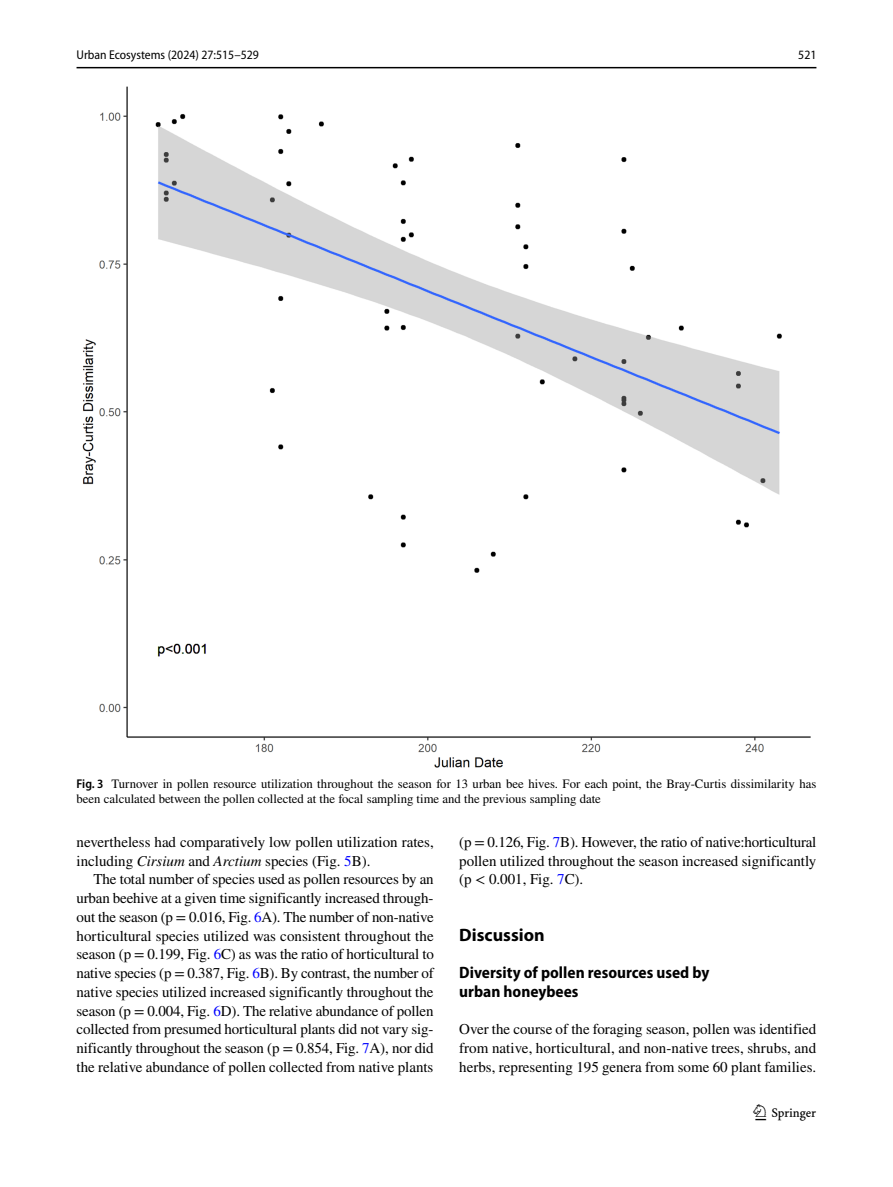
<style>
.page{position:relative;width:893px;height:1187px;background:#fff}
.page>*{position:absolute;margin:0;border:0;box-sizing:border-box;transform-origin:0 0}
.t1{font:22.5px "Springnew Regular 3";color:#000}
.t2{font:700 18px "Myriad Pro";color:#000}
.t3{font:700 semi-condensed 16.5px/18.8px "Myriad Pro";color:#000}
.t4{font:15px/18.8px "STIX";color:#000;text-align:justify}
.t5{font:12.75px/15px "STIX";color:#000}
.t6{font:semi-condensed 12.75px "Myriad Pro";color:#000}
.s1{font-family:"Myriad Pro";font-weight:600;font-stretch:semi-condensed}
.s2{font-style:italic}
.s3{color:#00f}
</style>
<div class="page">
<hr style="left:77px;top:67px;width:739px;height:1px;background:#000">
<img style="left:83px;top:87px;width:727px;height:680px">
<p class="t6" style="left:77px;top:48px;width:184px">Urban Ecosystems (2024) 27:515–529</p>
<p class="t6" style="left:798px;top:48px;width:20px">521</p>
<p class="t5" style="left:77px;top:777px;width:741px"><span class="s1">Fig. 3</span> Turnover in pollen resource utilization throughout the season for 13 urban bee hives. For each point, the Bray-Curtis dissimilarity has been calculated between the pollen collected at the focal sampling time and the previous sampling date</p>
<p class="t4" style="left:77px;top:833px;width:359px">nevertheless had comparatively low pollen utilization rates, including <span class="s2">Cirsium</span> and <span class="s2">Arctium</span> species (Fig. <span class="s3">5</span>B).</p>
<p class="t4" style="left:77px;top:870px;width:359px;text-indent:17px">The total number of species used as pollen resources by an urban beehive at a given time significantly increased through&shy;out the season (p = 0.016, Fig. <span class="s3">6</span>A). The number of non-native horticultural species utilized was consistent throughout the season (p = 0.199, Fig. <span class="s3">6</span>C) as was the ratio of horticultural to native species (p = 0.387, Fig. <span class="s3">6</span>B). By contrast, the number of native species utilized increased significantly throughout the season (p = 0.004, Fig. <span class="s3">6</span>D). The relative abundance of pollen collected from presumed horticultural plants did not vary sig&shy;nificantly throughout the season (p = 0.854, Fig. <span class="s3">7</span>A), nor did the relative abundance of pollen collected from native plants</p>
<p class="t4" style="left:459px;top:833px;width:359px">(p = 0.126, Fig. <span class="s3">7</span>B). However, the ratio of native:horticultural pollen utilized throughout the season increased significantly (p &lt; 0.001, Fig. <span class="s3">7</span>C).</p>
<p class="t2" style="left:459px;top:922px;width:87px">Discussion</p>
<p class="t3" style="left:459px;top:963px;width:252px">Diversity of pollen resources used by urban honeybees</p>
<p class="t4" style="left:459px;top:1020px;width:359px">Over the course of the foraging season, pollen was identified from native, horticultural, and non-native trees, shrubs, and herbs, representing 195 genera from some 60 plant families.</p>
<h1 class="t1" style="left:755px;top:1104px;width:62px">1 3</h1>
</div>
